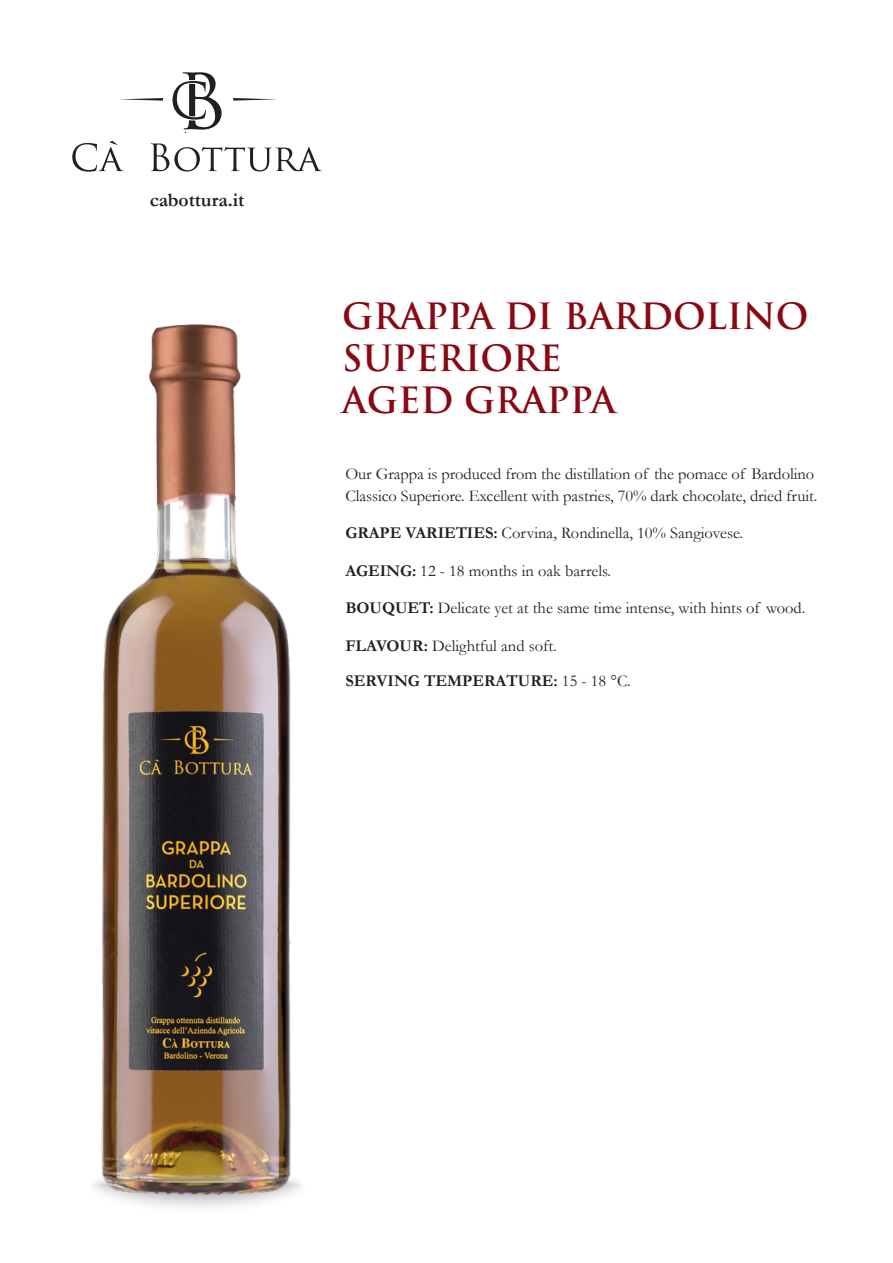
<style>
.page{position:relative;width:893px;height:1263px;background:#fff}
.page>*{position:absolute;margin:0;border:0;box-sizing:border-box;transform-origin:0 0}
.t1{font:700 35.25px/42px "Trajan Pro";color:#880913}
.t2{font:700 19.5px "Garamond";color:#231f20}
.t3{font:16.5px/22px "Garamond";letter-spacing:-.005em;color:#231f20}
.t4{font:700 16.5px "Garamond";color:#231f20}
.s1{font-weight:700}
.s2{font-weight:400}
</style>
<div class="page">
<svg style="left:172px;top:72px;width:50px;height:58px"></svg>
<svg style="left:72px;top:141px;width:52px;height:31px"></svg>
<svg style="left:151px;top:143px;width:171px;height:29px"></svg>
<svg style="left:120px;top:98px;width:43px;height:3px"></svg>
<svg style="left:233px;top:98px;width:43px;height:3px"></svg>
<svg style="left:89px;top:1158px;width:217px;height:57px"></svg>
<img style="left:89px;top:324px;width:217px;height:875px">
<p class="t2" style="left:150px;top:188px;width:96px">cabottura.it</p>
<p class="t1" style="left:342px;top:296px;width:468px">GRAPPA DI BARDOLINO<br>SUPERIORE<br>AGED GRAPPA</p>
<p class="t3" style="left:345px;top:462px;width:474px">Our Grappa is produced from the distillation of the pomace of Bardolino<br>Classico Superiore. Excellent with pastries, 70% dark chocolate, dried fruit.</p>
<p class="t3" style="left:345px;top:522px;width:399px"><span class="s1">GRAPE VARIETIES:</span> Corvina, Rondinella, 10% Sangiovese.</p>
<p class="t3" style="left:345px;top:559px;width:267px"><span class="s1">AGEING:</span> 12 - 18 months in oak barrels.</p>
<p class="t3" style="left:345px;top:597px;width:461px"><span class="s1">BOUQUET:</span> Delicate yet at the same time intense, with hints of wood.</p>
<p class="t3" style="left:345px;top:634px;width:213px"><span class="s1">FLAVOUR:</span> Delightful and soft.</p>
<p class="t4" style="left:345px;top:671px;width:287px">SERVING TEMPERATURE: <span class="s2">15 - 18 °C.</span></p>
</div>
